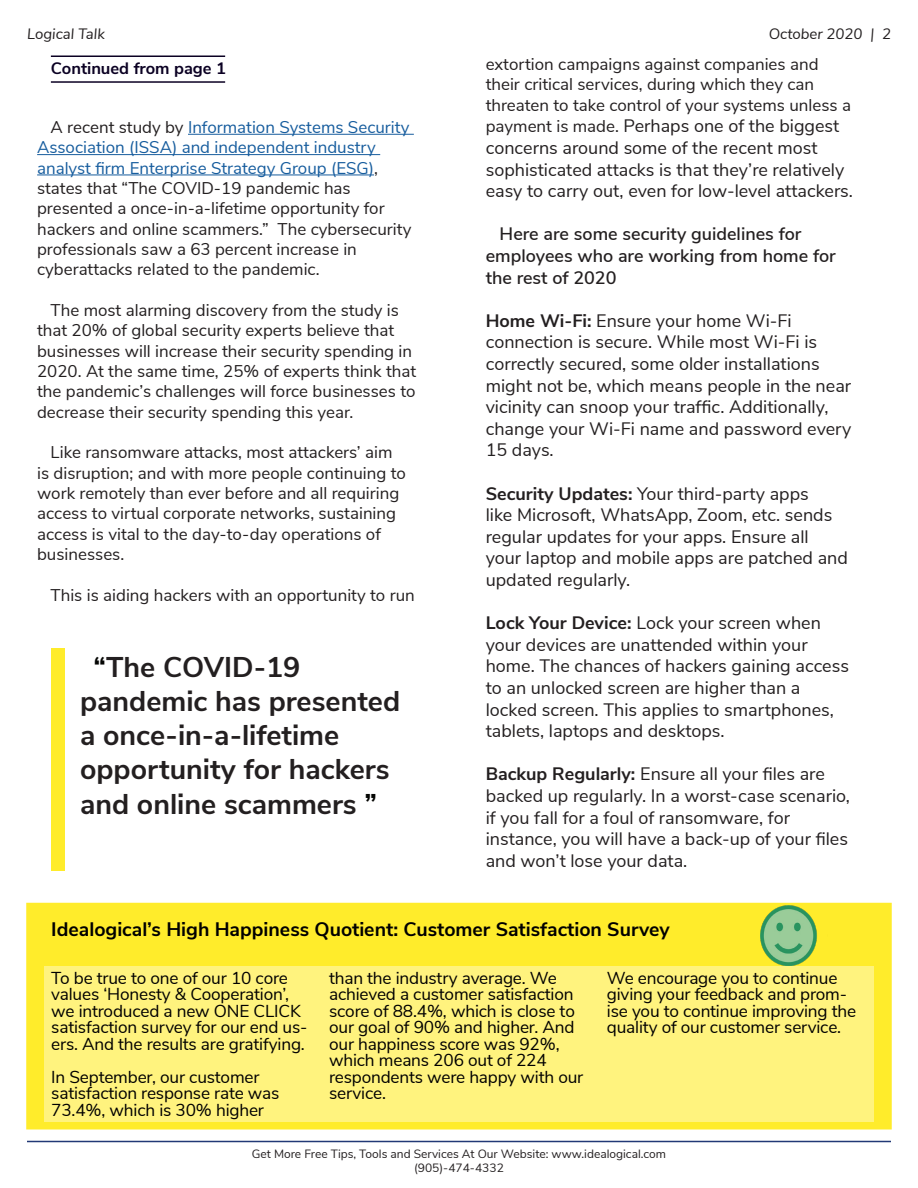
<style>
.page{position:relative;width:918px;height:1188px;background:#fff}
.page>*{position:absolute;margin:0;border:0;box-sizing:border-box;transform-origin:0 0}
.Paragraph_Style_1{font:700 28.5px/34.2px "Nunito Sans";color:#231f20}
.t1{font:700 19.5px "Nunito Sans";color:#000}
.Paragraph_Style_1-2{font:18px/21.6px "Nunito Sans";color:#231f20}
.Paragraph_Style_1-3{font:600 18px/21.6px "Nunito Sans";color:#231f20}
.t2{font:17.25px/16.5px "Nunito Sans";letter-spacing:-.01em;color:#000}
.Paragraph_Style_1-4{font:16.95px/20.4px "Nunito Sans";color:#231f20}
.t3{font:700 16.5px "Nunito Sans";color:#0b0023}
.Paragraph_Style_1-5{font:italic 15px "Nunito Sans";color:#231f20}
.Paragraph_Style_1-6{font:12px "Nunito Sans";color:#231f20}
.s1{color:#175d9e}
.s2{color:#040503}
.s3{font-size:16.95px}
.s4{font-weight:700}
</style>
<div class="page">
<hr style="left:27px;top:1141px;width:864px;height:1px;background:#223976">
<div style="left:26px;top:903px;width:866px;height:227px;background:#ffec2b;border:2px solid #ffec2b"></div>
<hr style="left:188px;top:134px;width:226px;height:1px;background:#175d9e">
<hr style="left:37px;top:154px;width:343px;height:1px;background:#175d9e">
<hr style="left:37px;top:175px;width:337px;height:1px;background:#175d9e">
<hr style="left:51px;top:56px;width:174px;height:1px;background:#0b0023">
<hr style="left:51px;top:81px;width:174px;height:2px;background:#0b0023">
<div style="left:44px;top:966px;width:830px;height:156px;background:#fff37e"></div>
<div style="left:51px;top:648px;width:13px;height:223px;background:#ffec2b"></div>
<img style="left:760px;top:905px;width:67px;height:60px">
<p class="Paragraph_Style_1-5" style="left:27px;top:23px;width:79px">Logical Talk</p>
<p class="Paragraph_Style_1-5" style="left:769px;top:23px;width:124px">October 2020 | 2</p>
<p class="t3" style="left:51px;top:57px;width:177px">Continued from page 1</p>
<p class="Paragraph_Style_1-4" style="left:37px;top:116px;width:376px;text-indent:14px">A recent study by <span class="s1">Information Systems Security Association (ISSA) and independent industry analyst firm Enterprise Strategy Group (ESG)</span>, states that “The COVID-19 pandemic has presented a once-in-a-lifetime opportunity for hackers and online scammers.” The cybersecurity professionals saw a 63 percent increase in cyberattacks related to the pandemic.</p>
<p class="Paragraph_Style_1-4" style="left:37px;top:299px;width:381px;text-indent:14px">The most alarming discovery from the study is that 20% of global security experts believe that businesses will increase their security spending in 2020. At the same time, 25% of experts think that the pandemic’s challenges will force businesses to decrease their security spending this year.</p>
<p class="Paragraph_Style_1-4" style="left:37px;top:441px;width:370px;text-indent:14px">Like ransomware attacks, most attackers’ aim is disruption; and with more people continuing to work remotely than ever before and all requiring access to virtual corporate networks, sustaining access is vital to the day-to-day operations of businesses.</p>
<p class="Paragraph_Style_1-4" style="left:51px;top:584px;width:366px">This is aiding hackers with an opportunity to run</p>
<p class="Paragraph_Style_1" style="left:80px;top:648px;width:322px;text-indent:14px"><span class="s2">“</span>The COVID-19 pandemic has presented a once-in-a-lifetime opportunity for hackers and online scammers <span class="s2">”</span></p>
<p class="Paragraph_Style_1-4" style="left:486px;top:53px;width:367px">extortion campaigns against companies and their critical services, during which they can threaten to take control of your systems unless a</p>
<p class="Paragraph_Style_1-2" style="left:486px;top:114px;width:369px"><span class="s3">payment is made.</span> Perhaps one of the biggest concerns around some of the recent most sophisticated attacks is that they’re relatively easy to carry out, even for low-level attackers.</p>
<p class="Paragraph_Style_1-3" style="left:486px;top:222px;width:352px;text-indent:14px">Here are some security guidelines for employees who are working from home for the rest of 2020</p>
<p class="Paragraph_Style_1-2" style="left:486px;top:309px;width:367px"><span class="s4">Home Wi-Fi:</span> Ensure your home Wi-Fi connection is secure. While most Wi-Fi is correctly secured, some older installations might not be, which means people in the near vicinity can snoop your traffic. Additionally, change your Wi-Fi name and password every 15 days.</p>
<p class="Paragraph_Style_1-2" style="left:486px;top:481px;width:364px"><span class="s4">Security Updates:</span> Your third-party apps<br>like Microsoft, WhatsApp, Zoom, etc. sends regular updates for your apps. Ensure all your laptop and mobile apps are patched and updated regularly.</p>
<p class="Paragraph_Style_1-2" style="left:486px;top:611px;width:365px"><span class="s4">Lock Your Device:</span> Lock your screen when your devices are unattended within your home. The chances of hackers gaining access to an unlocked screen are higher than a locked screen. This applies to smartphones, tablets, laptops and desktops.</p>
<p class="Paragraph_Style_1-2" style="left:486px;top:762px;width:366px"><span class="s4">Backup Regularly:</span> Ensure all your files are backed up regularly. In a worst-case scenario, if you fall for a foul of ransomware, for instance, you will have a back-up of your files and won’t lose your data.</p>
<p class="t1" style="left:51px;top:915px;width:620px">Idealogical’s High Happiness Quotient: Customer Satisfaction Survey</p>
<p class="t2" style="left:51px;top:968px;width:258px">To be true to one of our 10 core values ‘Honesty &amp; Cooperation’, we introduced a new ONE CLICK satisfaction survey for our end us&shy;ers. And the results are gratifying.</p>
<p class="t2" style="left:51px;top:1067px;width:230px">In September, our customer satisfaction response rate was<br>73.4%, which is 30% higher</p>
<p class="t2" style="left:329px;top:968px;width:256px">than the industry average. We achieved a customer satisfaction score of 88.4%, which is close to our goal of 90% and higher. And our happiness score was 92%, which means 206 out of 224 respondents were happy with our service.</p>
<p class="t2" style="left:607px;top:968px;width:251px">We encourage you to continue giving your feedback and prom&shy;ise you to continue improving the quality of our customer service.</p>
<p class="Paragraph_Style_1-6" style="left:252px;top:1145px;width:416px">Get More Free Tips, Tools and Services At Our Website: www.idealogical.com</p>
<p class="Paragraph_Style_1-6" style="left:414px;top:1159px;width:91px">(905)-474-4332</p>
</div>
